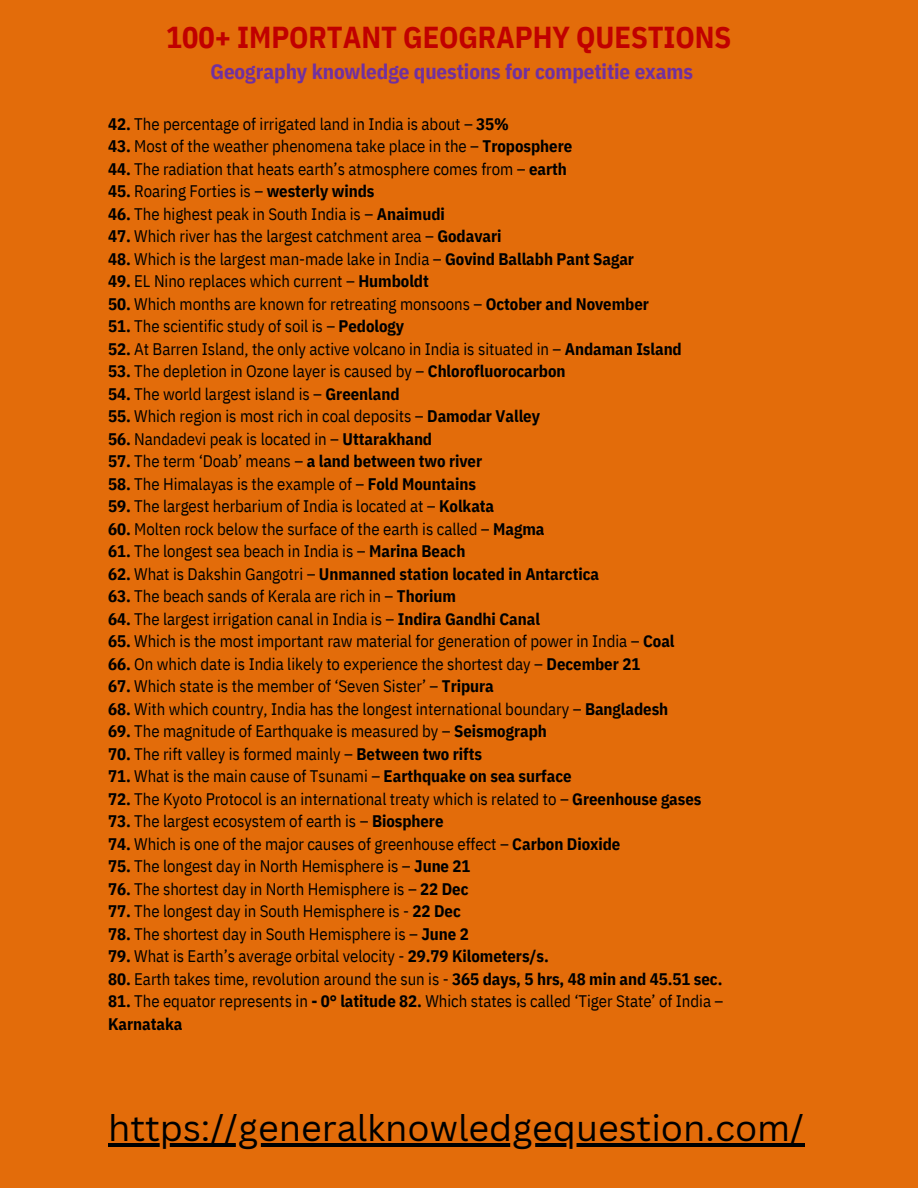
<style>
.page{position:relative;width:918px;height:1188px;background:#e36c0a}
.page>*{position:absolute;margin:0;border:0;box-sizing:border-box;transform-origin:0 0}
.t1{font:36px "Canva Sans";color:#000}
.t2{font:700 30.3px "IBM Plex Sans Cond";letter-spacing:-.005em;color:#c00000}
.t3{font:700 21px "IBM Plex Sans Cond";letter-spacing:-.005em;color:#7030a0}
.t4{font:16.8px/22.5px "IBM Plex Sans Cond";letter-spacing:-.005em;color:#000}
.t5{font:700 16.8px "IBM Plex Sans Cond";letter-spacing:-.005em;color:#000}
.s1{font-weight:700}
.s2{font-weight:400}
</style>
<div class="page">
<hr style="left:108px;top:1143px;width:697px;height:4px;background:#000">
<p class="t2" style="left:166px;top:17px;width:567px">100+ IMPORTANT GEOGRAPHY QUESTIONS</p>
<p class="t3" style="left:211px;top:58px;width:484px">Geography knowledge questions for competitie exams</p>
<h2 class="t4" style="left:108px;top:112px;width:403px"><span class="s1">42.</span> The percentage of irrigated land in India is about – <span class="s1">35%</span></h2>
<p class="t4" style="left:108px;top:135px;width:466px"><span class="s1">43.</span> Most of the weather phenomena take place in the – <span class="s1">Troposphere</span></p>
<p class="t4" style="left:108px;top:157px;width:460px"><span class="s1">44.</span> The radiation that heats earth’s atmosphere comes from – <span class="s1">earth</span></p>
<p class="t4" style="left:108px;top:180px;width:268px"><span class="s1">45.</span> Roaring Forties is – <span class="s1">westerly winds</span></p>
<p class="t4" style="left:108px;top:202px;width:338px"><span class="s1">46.</span> The highest peak in South India is – <span class="s1">Anaimudi</span></p>
<p class="t4" style="left:108px;top:225px;width:395px"><span class="s1">47.</span> Which river has the largest catchment area – <span class="s1">Godavari</span></p>
<p class="t4" style="left:108px;top:247px;width:527px"><span class="s1">48.</span> Which is the largest man-made lake in India – <span class="s1">Govind Ballabh Pant Sagar</span></p>
<p class="t4" style="left:108px;top:270px;width:322px"><span class="s1">49.</span> EL Nino replaces which current – <span class="s1">Humboldt</span></p>
<p class="t4" style="left:108px;top:292px;width:542px"><span class="s1">50.</span> Which months are known for retreating monsoons – <span class="s1">October and November</span></p>
<p class="t4" style="left:108px;top:315px;width:298px"><span class="s1">51.</span> The scientific study of soil is – <span class="s1">Pedology</span></p>
<p class="t4" style="left:108px;top:337px;width:575px"><span class="s1">52.</span> At Barren Island, the only active volcano in India is situated in – <span class="s1">Andaman Island</span></p>
<p class="t4" style="left:108px;top:360px;width:459px"><span class="s1">53.</span> The depletion in Ozone layer is caused by – <span class="s1">Chlorofluorocarbon</span></p>
<p class="t4" style="left:108px;top:382px;width:293px"><span class="s1">54.</span> The world largest island is – <span class="s1">Greenland</span></p>
<p class="t4" style="left:108px;top:405px;width:433px"><span class="s1">55.</span> Which region is most rich in coal deposits – <span class="s1">Damodar Valley</span></p>
<p class="t4" style="left:108px;top:427px;width:326px"><span class="s1">56.</span> Nandadevi peak is located in – <span class="s1">Uttarakhand</span></p>
<p class="t5" style="left:108px;top:450px;width:376px">57. <span class="s2">The term ‘Doab’ means –</span> a land between two river</p>
<p class="t4" style="left:108px;top:472px;width:370px"><span class="s1">58.</span> The Himalayas is the example of – <span class="s1">Fold Mountains</span></p>
<p class="t4" style="left:108px;top:495px;width:388px"><span class="s1">59.</span> The largest herbarium of India is located at – <span class="s1">Kolkata</span></p>
<p class="t4" style="left:108px;top:517px;width:438px"><span class="s1">60.</span> Molten rock below the surface of the earth is called – <span class="s1">Magma</span></p>
<p class="t4" style="left:108px;top:540px;width:359px"><span class="s1">61.</span> The longest sea beach in India is – <span class="s1">Marina Beach</span></p>
<p class="t5" style="left:108px;top:562px;width:493px">62. <span class="s2">What is Dakshin Gangotri –</span> Unmanned station located in Antarctica</p>
<p class="t4" style="left:108px;top:585px;width:350px"><span class="s1">63.</span> The beach sands of Kerala are rich in – <span class="s1">Thorium</span></p>
<p class="t4" style="left:108px;top:607px;width:433px"><span class="s1">64.</span> The largest irrigation canal in India is – <span class="s1">Indira Gandhi Canal</span></p>
<p class="t4" style="left:108px;top:630px;width:568px"><span class="s1">65.</span> Which is the most important raw material for generation of power in India – <span class="s1">Coal</span></p>
<p class="t4" style="left:108px;top:652px;width:534px"><span class="s1">66.</span> On which date is India likely to experience the shortest day – <span class="s1">December 21</span></p>
<p class="t4" style="left:108px;top:675px;width:387px"><span class="s1">67.</span> Which state is the member of ‘Seven Sister’ – <span class="s1">Tripura</span></p>
<p class="t4" style="left:108px;top:697px;width:562px"><span class="s1">68.</span> With which country, India has the longest international boundary – <span class="s1">Bangladesh</span></p>
<p class="t4" style="left:108px;top:720px;width:440px"><span class="s1">69.</span> The magnitude of Earthquake is measured by – <span class="s1">Seismograph</span></p>
<p class="t4" style="left:108px;top:742px;width:376px"><span class="s1">70.</span> The rift valley is formed mainly – <span class="s1">Between two rifts</span></p>
<p class="t4" style="left:108px;top:765px;width:465px"><span class="s1">71.</span> What is the main cause of Tsunami – <span class="s1">Earthquake on sea surface</span></p>
<p class="t4" style="left:108px;top:787px;width:595px"><span class="s1">72.</span> The Kyoto Protocol is an international treaty which is related to – <span class="s1">Greenhouse gases</span></p>
<p class="t4" style="left:108px;top:810px;width:337px"><span class="s1">73.</span> The largest ecosystem of earth is – <span class="s1">Biosphere</span></p>
<p class="t4" style="left:108px;top:832px;width:514px"><span class="s1">74.</span> Which is one of the major causes of greenhouse effect – <span class="s1">Carbon Dioxide</span></p>
<p class="t4" style="left:108px;top:855px;width:364px"><span class="s1">75.</span> The longest day in North Hemisphere is – <span class="s1">June 21</span></p>
<p class="t4" style="left:108px;top:877px;width:362px"><span class="s1">76.</span> The shortest day in North Hemisphere is – <span class="s1">22 Dec</span></p>
<p class="t4" style="left:108px;top:900px;width:354px"><span class="s1">77.</span> The longest day in South Hemisphere is - <span class="s1">22 Dec</span></p>
<p class="t4" style="left:108px;top:922px;width:362px"><span class="s1">78.</span> The shortest day in South Hemisphere is – <span class="s1">June 2</span></p>
<p class="t4" style="left:108px;top:945px;width:442px"><span class="s1">79.</span> What is Earth’s average orbital velocity - <span class="s1">29.79 Kilometers/s.</span></p>
<p class="t4" style="left:108px;top:967px;width:616px"><span class="s1">80.</span> Earth takes time, revolution around the sun is - <span class="s1">365 days, 5 hrs, 48 min and 45.51 sec.</span></p>
<p class="t4" style="left:108px;top:990px;width:617px"><span class="s1">81.</span> The equator represents in <span class="s1">- 0° latitude 82.</span> Which states is called ‘Tiger State’ of India –<br><span class="s1">Karnataka</span></p>
<h1 class="t1" style="left:108px;top:1103px;width:698px">https://generalknowledgequestion.com/</h1>
</div>
